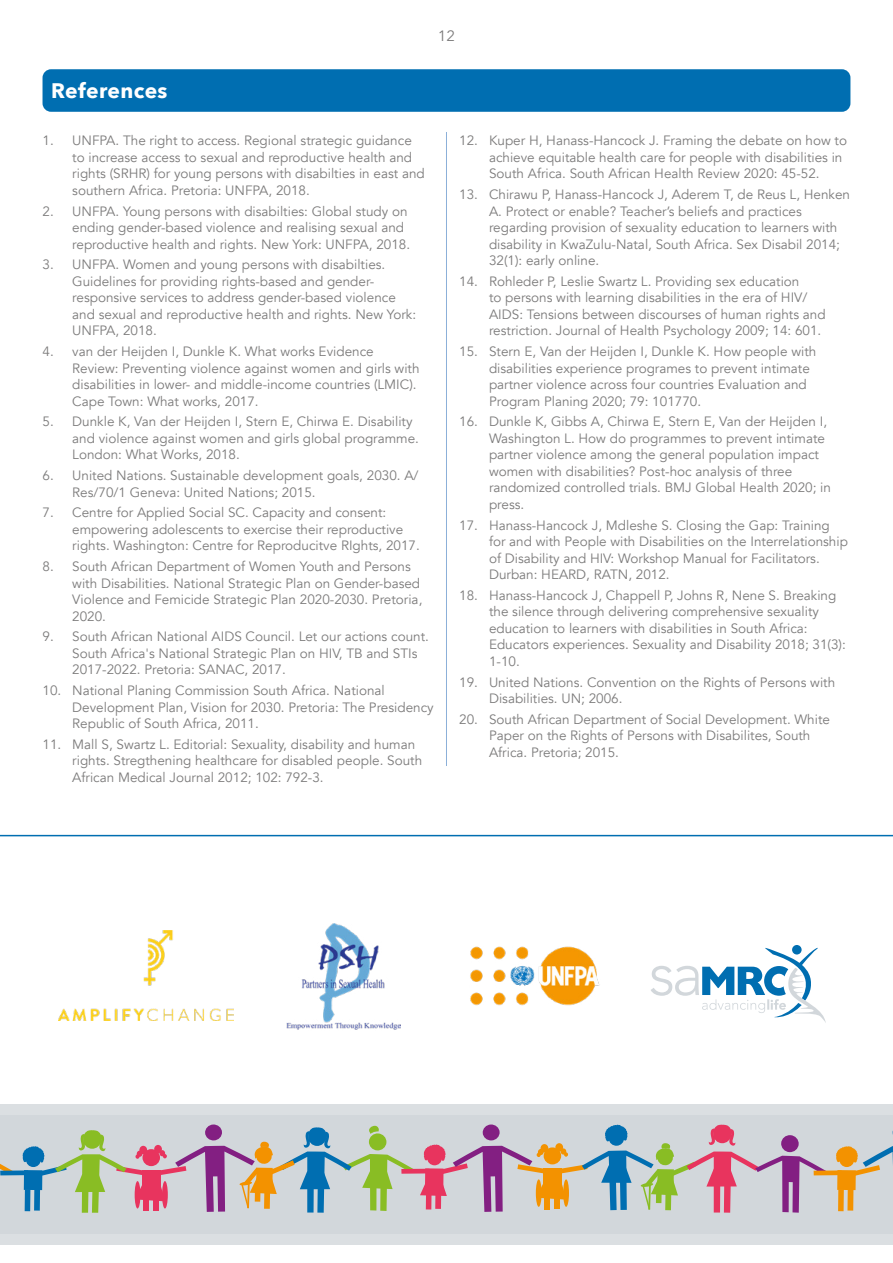
<style>
.page{position:relative;width:893px;height:1263px;background:#fff}
.page>*{position:absolute;margin:0;border:0;box-sizing:border-box;transform-origin:0 0}
.t1{font:700 21px "Avenir Next";letter-spacing:.02em;color:#fff}
.t2{font:15px "Avenir Next";color:#7c7b7b}
.t3{font:13.5px/16.5px "Avenir";color:#7c7b7b}
</style>
<div class="page">
<div style="left:0;top:1105px;width:893px;height:140px;background:#dbdfe2"></div>
<div style="left:0;top:1115px;width:893px;height:119px;background:#d2d7db"></div>
<div style="left:401px;top:1169px;width:28px;height:5px;background:#e8345e"></div>
<svg style="left:0;top:1164px;width:13px;height:12px"></svg>
<div style="left:0;top:1170px;width:28px;height:5px;background:#006eb1"></div>
<div style="left:814px;top:1170px;width:28px;height:5px;background:#f39200"></div>
<svg style="left:205px;top:1124px;width:17px;height:17px"></svg>
<svg style="left:420px;top:1124px;width:406px;height:89px"></svg>
<svg style="left:836px;top:1131px;width:57px;height:81px"></svg>
<svg style="left:22px;top:1126px;width:392px;height:87px"></svg>
<div style="left:43px;top:69px;width:807px;height:43px;background:#006eb1;border-radius:9px"></div>
<hr style="left:446px;top:132px;width:1px;height:634px;background:#8cb0d9">
<svg style="left:651px;top:947px;width:175px;height:76px"></svg>
<div style="left:792px;top:945px;width:10px;height:9px;background:#006eb1;border-radius:50%"></div>
<img style="left:287px;top:924px;width:114px;height:106px">
<img style="left:470px;top:946px;width:130px;height:60px">
<hr style="left:0;top:835px;width:893px;height:1px;background:#006eb1">
<img style="left:58px;top:931px;width:176px;height:89px">
<h1 class="t1" style="left:51px;top:72px;width:118px">References</h1>
<p class="t2" style="left:438px;top:23px;width:19px">12</p>
<p class="t3" style="left:72px;top:133px;width:354px;text-indent:-30px">1. UNFPA. The right to access. Regional strategic guidance to increase access to sexual and reproductive health and rights (SRHR) for young persons with disabilties in east and southern Africa. Pretoria: UNFPA, 2018.</p>
<p class="t3" style="left:72px;top:203px;width:339px;text-indent:-30px">2. UNFPA. Young persons with disabilties: Global study on ending gender-based violence and realising sexual and reproductive health and rights. New York: UNFPA, 2018.</p>
<p class="t3" style="left:72px;top:257px;width:345px;text-indent:-30px">3. UNFPA. Women and young persons with disabilties.<br>Guidelines for providing rights-based and gender&shy;responsive services to address gender-based violence and sexual and reproductive health and rights. New York:<br>UNFPA, 2018.</p>
<p class="t3" style="left:72px;top:344px;width:349px;text-indent:-30px">4. van der Heijden I, Dunkle K. What works Evidence Review: Preventing violence against women and girls with disabilities in lower- and middle-income countries (LMIC).<br>Cape Town: What works, 2017.</p>
<p class="t3" style="left:72px;top:414px;width:348px;text-indent:-30px">5. Dunkle K, Van der Heijden I, Stern E, Chirwa E. Disability and violence against women and girls global programme.<br>London: What Works, 2018.</p>
<p class="t3" style="left:72px;top:468px;width:348px;text-indent:-30px">6. United Nations. Sustainable development goals, 2030. A/<br>Res/70/1 Geneva: United Nations; 2015.</p>
<p class="t3" style="left:72px;top:505px;width:349px;text-indent:-30px">7. Centre for Applied Social SC. Capacity and consent: empowering adolescents to exercise their reproductive rights. Washington: Centre for Reproducitve RIghts, 2017.</p>
<p class="t3" style="left:72px;top:559px;width:352px;text-indent:-30px">8. South African Department of Women Youth and Persons with Disabilities. National Strategic Plan on Gender-based Violence and Femicide Strategic Plan 2020-2030. Pretoria, 2020.</p>
<p class="t3" style="left:72px;top:629px;width:358px;text-indent:-30px">9. South African National AIDS Council. Let our actions count.<br>South Africa's National Strategic Plan on HIV, TB and STIs<br>2017-2022. Pretoria: SANAC, 2017.</p>
<p class="t3" style="left:72px;top:682px;width:363px;text-indent:-30px">10. National Planing Commission South Africa. National<br>Development Plan, Vision for 2030. Pretoria: The Presidency<br>Republic of South Africa, 2011.</p>
<p class="t3" style="left:72px;top:736px;width:351px;text-indent:-30px">11. Mall S, Swartz L. Editorial: Sexuality, disability and human rights. Stregthening healthcare for disabled people. South<br>African Medical Journal 2012; 102: 792-3.</p>
<p class="t3" style="left:489px;top:133px;width:360px;text-indent:-30px">12. Kuper H, Hanass-Hancock J. Framing the debate on how to achieve equitable health care for people with disabilities in<br>South Africa. South African Health Review 2020: 45-52.</p>
<p class="t3" style="left:489px;top:186px;width:363px;text-indent:-30px">13. Chirawu P, Hanass-Hancock J, Aderem T, de Reus L, Henken A. Protect or enable? Teacher’s beliefs and practices regarding provision of sexuality education to learners with disability in KwaZulu-Natal, South Africa. Sex Disabil 2014; 32(1): early online.</p>
<p class="t3" style="left:489px;top:273px;width:338px;text-indent:-30px">14. Rohleder P, Leslie Swartz L. Providing sex education<br>to persons with learning disabilities in the era of HIV/ AIDS: Tensions between discourses of human rights and restriction. Journal of Health Psychology 2009; 14: 601.</p>
<p class="t3" style="left:489px;top:343px;width:329px;text-indent:-30px">15. Stern E, Van der Heijden I, Dunkle K. How people with disabilities experience programes to prevent intimate partner violence across four countries Evaluation and Program Planing 2020; 79: 101770.</p>
<p class="t3" style="left:489px;top:414px;width:343px;text-indent:-30px">16. Dunkle K, Gibbs A, Chirwa E, Stern E, Van der Heijden I, Washington L. How do programmes to prevent intimate partner violence among the general population impact women with disabilities? Post-hoc analysis of three randomized controlled trials. BMJ Global Health 2020; in press.</p>
<p class="t3" style="left:489px;top:517px;width:360px;text-indent:-30px">17. Hanass-Hancock J, Mdleshe S. Closing the Gap: Training for and with People with Disabilities on the Interrelationship of Disability and HIV: Workshop Manual for Facilitators.<br>Durban: HEARD, RATN, 2012.</p>
<p class="t3" style="left:489px;top:587px;width:358px;text-indent:-30px">18. Hanass-Hancock J, Chappell P, Johns R, Nene S. Breaking the silence through delivering comprehensive sexuality education to learners with disabilities in South Africa:<br>Educators experiences. Sexuality and Disability 2018; 31(3):<br>1-10.</p>
<p class="t3" style="left:489px;top:674px;width:348px;text-indent:-30px">19. United Nations. Convention on the Rights of Persons with<br>Disabilities. UN; 2006.</p>
<p class="t3" style="left:489px;top:711px;width:342px;text-indent:-30px">20. South African Department of Social Development. White<br>Paper on the Rights of Persons with Disabilites, South<br>Africa. Pretoria; 2015.</p>
</div>
